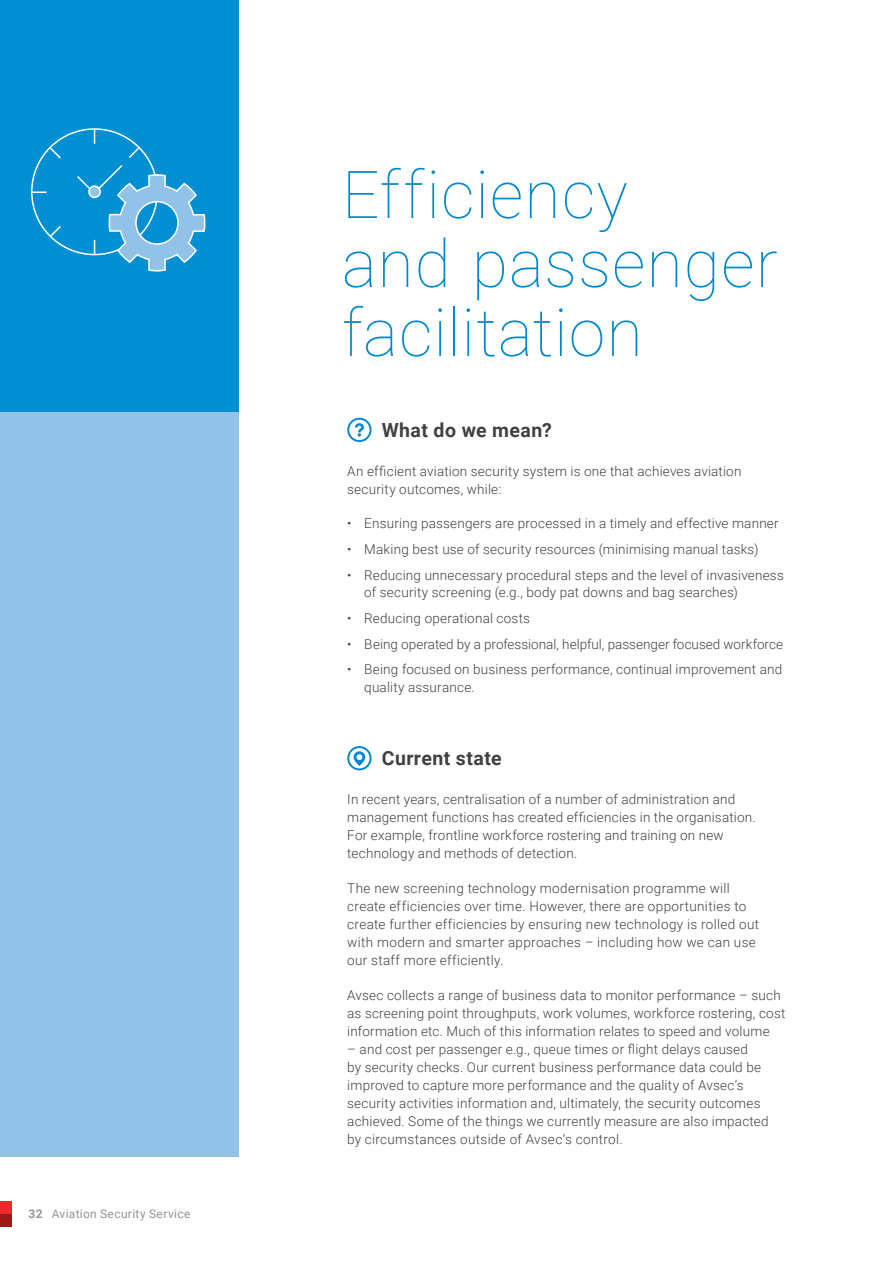
<style>
.page{position:relative;width:893px;height:1263px;background:#fff}
.page>*{position:absolute;margin:0;border:0;box-sizing:border-box;transform-origin:0 0}
.t1{font:100 66px/69px "Roboto";letter-spacing:.015em;color:#0088ce}
.t2{font:700 19.5px "Roboto";letter-spacing:.02em;color:#414042}
.t3{font:300 13.5px/18px "Roboto";letter-spacing:.015em;color:#414042}
.t4{font:12px "Roboto";letter-spacing:.03em;color:#939598}
.s1{font-weight:700}
</style>
<div class="page">
<div style="left:0;top:0;width:238px;height:412px;background:#008fd2"></div>
<div style="left:0;top:412px;width:238px;height:745px;background:#93c2e8"></div>
<div style="left:347px;top:418px;width:25px;height:24px;border:2px solid #0088ce;border-radius:50%"></div>
<svg style="left:355px;top:423px;width:9px;height:14px"></svg>
<div style="left:347px;top:746px;width:25px;height:24px;border:2px solid #0088ce;border-radius:50%"></div>
<svg style="left:354px;top:751px;width:11px;height:15px"></svg>
<svg style="left:31px;top:128px;width:175px;height:144px"></svg>
<div style="left:0;top:1202px;width:12px;height:12px;background:#e82c2e"></div>
<div style="left:0;top:1214px;width:12px;height:12px;background:#9e1818"></div>
<p class="t4" style="left:29px;top:1205px;width:163px"><span class="s1">32</span> Aviation Security Service</p>
<h1 class="t1" style="left:342px;top:158px;width:437px">Efficiency<br>and passenger facilitation</h1>
<h2 class="t2" style="left:382px;top:416px;width:171px">What do we mean?</h2>
<p class="t3" style="left:347px;top:462px;width:396px">An efficient aviation security system is one that achieves aviation security outcomes, while:</p>
<p class="t3" style="left:347px;top:514px;width:433px">• Ensuring passengers are processed in a timely and effective manner</p>
<p class="t3" style="left:347px;top:540px;width:413px">• Making best use of security resources (minimising manual tasks)</p>
<p class="t3" style="left:364px;top:566px;width:421px;line-height:17.2px;text-indent:-17px">• Reducing unnecessary procedural steps and the level of invasiveness of security screening (e.g., body pat downs and bag searches)</p>
<p class="t3" style="left:347px;top:608px;width:184px">• Reducing operational costs</p>
<p class="t3" style="left:347px;top:634px;width:437px">• Being operated by a professional, helpful, passenger focused workforce</p>
<p class="t3" style="left:364px;top:660px;width:419px;line-height:17.2px;text-indent:-17px">• Being focused on business performance, continual improvement and quality assurance.</p>
<h2 class="t2" style="left:382px;top:744px;width:122px">Current state</h2>
<p class="t3" style="left:347px;top:790px;width:410px">In recent years, centralisation of a number of administration and management functions has created efficiencies in the organisation.<br>For example, frontline workforce rostering and training on new technology and methods of detection.</p>
<p class="t3" style="left:347px;top:879px;width:414px">The new screening technology modernisation programme will create efficiencies over time. However, there are opportunities to create further efficiencies by ensuring new technology is rolled out with modern and smarter approaches – including how we can use our staff more efficiently.</p>
<p class="t3" style="left:347px;top:986px;width:440px">Avsec collects a range of business data to monitor performance – such as screening point throughputs, work volumes, workforce rostering, cost information etc. Much of this information relates to speed and volume</p>
<p class="t3" style="left:347px;top:1040px;width:423px">– and cost per passenger e.g., queue times or flight delays caused<br>by security checks. Our current business performance data could be improved to capture more performance and the quality of Avsec’s security activities information and, ultimately, the security outcomes achieved. Some of the things we currently measure are also impacted by circumstances outside of Avsec’s control.</p>
</div>
